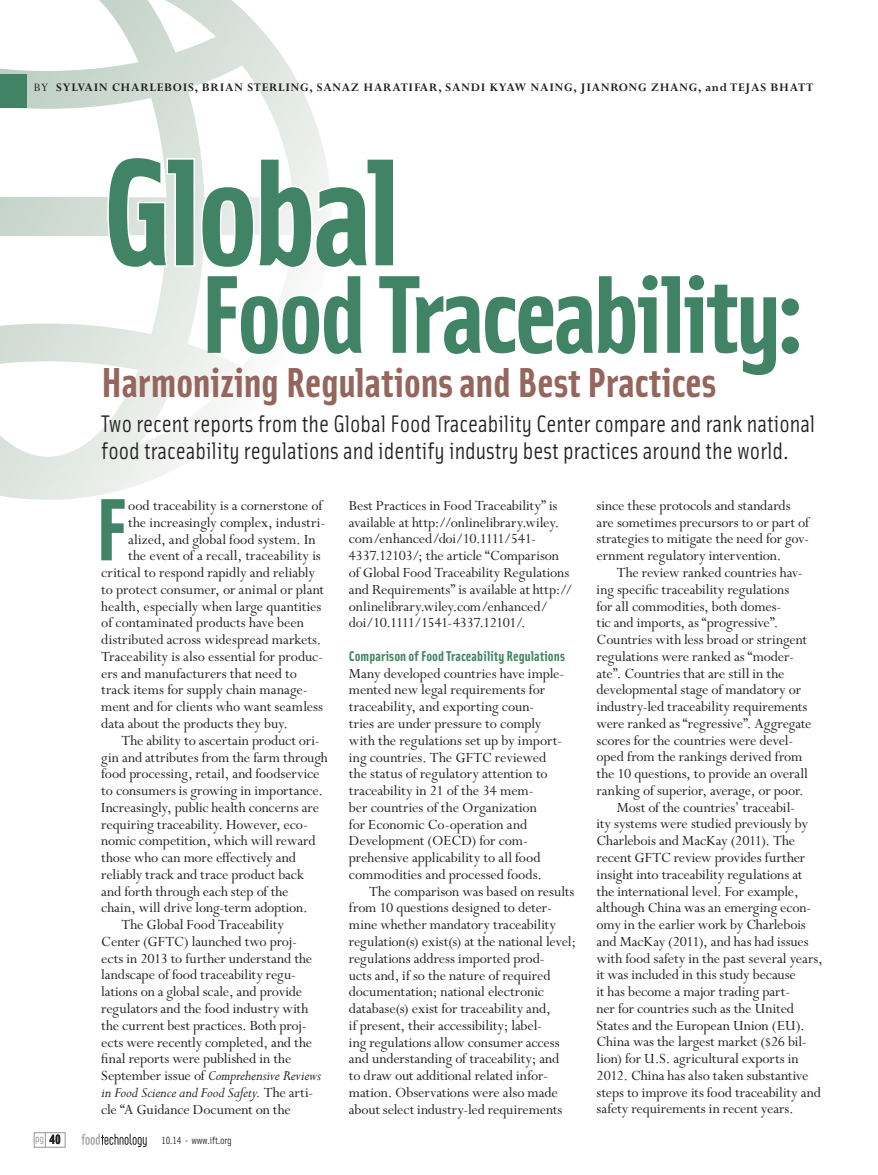
<style>
.page{position:relative;width:878px;height:1175px;background:#fff}
.page>*{position:absolute;margin:0;border:0;box-sizing:border-box;transform-origin:0 0}
.t1{font:700 153px "Solex";letter-spacing:-.04em;color:#418465}
.t2{font:700 111px "Solex";letter-spacing:-.035em;color:#418465}
.t3{font:88.65px "Solex Bold Lining";color:#418465}
.t4{font:700 42px "Solex";letter-spacing:-.01em;color:#95665d}
.t5{font:24px/26.4px "Solex Regular Lining";color:#231f20}
.t6{font:15.75px/16.8px "Perpetua Std";letter-spacing:-.005em;color:#231f20}
.t7{font:italic 15.75px "Perpetua Std";letter-spacing:-.01em;color:#231f20}
.t8{font:14.25px "Solex Bold Lining";color:#418465}
.t9{font:700 12.75px "Perpetua Std";letter-spacing:.06em;color:#231f20}
.t10{font:10.5px "Solex Regular Lining";letter-spacing:-.02em;color:#231f20}
.t11{font:10.5px "Solex Regular Lining";color:#939598}
.s1{font-weight:400}
.s2{font-style:normal}
.s3{font-family:"Solex Bold Lining";font-size:13.5px;color:#231f20}
.s4{color:#939598}
</style>
<div class="page">
<div style="left:34px;top:1132px;width:31px;height:15px;border:1px solid #939598"></div>
<svg style="left:81px;top:1133px;width:66px;height:14px"></svg>
<img style="left:0;top:435px;width:89px;height:65px">
<img style="left:251px;top:18px;width:39px;height:272px">
<img style="left:129px;top:0;width:80px;height:298px">
<img style="left:0;top:64px;width:130px;height:45px">
<img style="left:209px;top:0;width:42px;height:81px">
<img style="left:99px;top:0;width:31px;height:44px">
<div style="left:0;top:74px;width:26px;height:34px;background:#418465"></div>
<svg style="left:106px;top:155px;width:225px;height:115px"></svg>
<p class="t9" style="left:34px;top:80px;width:781px"><span class="s1">BY</span> SYLVAIN CHARLEBOIS, BRIAN STERLING, SANAZ HARATIFAR, SANDI KYAW NAING, JIANRONG ZHANG, and TEJAS BHATT</p>
<h1 class="t1" style="left:101px;top:112px;width:303px">Global</h1>
<h2 class="t2" style="left:199px;top:242px;width:605px">Food Traceability:</h2>
<h3 class="t4" style="left:101px;top:355px;width:616px">Harmonizing Regulations and Best Practices</h3>
<h3 class="t5" style="left:101px;top:410px;width:715px">Two recent reports from the Global Food Traceability Center compare and rank national food traceability regulations and identify industry best practices around the world.</h3>
<h3 class="t3" style="left:95px;top:471px;width:34px">F</h3>
<p class="t6" style="left:128px;top:497px;width:196px">ood traceability is a cornerstone of</p>
<p class="t6" style="left:128px;top:514px;width:198px">the increasingly complex, industri-</p>
<p class="t6" style="left:128px;top:531px;width:189px">alized, and global food system. In</p>
<p class="t6" style="left:128px;top:548px;width:194px">the event of a recall, traceability is</p>
<p class="t6" style="left:101px;top:564px;width:215px">critical to respond rapidly and reliably</p>
<p class="t6" style="left:101px;top:581px;width:224px">to protect consumer, or animal or plant</p>
<p class="t6" style="left:101px;top:598px;width:222px">health, especially when large quantities</p>
<p class="t6" style="left:101px;top:615px;width:204px">of contaminated products have been</p>
<p class="t6" style="left:101px;top:632px;width:222px">distributed across widespread markets.</p>
<p class="t6" style="left:101px;top:648px;width:223px">Traceability is also essential for produc-</p>
<p class="t6" style="left:101px;top:665px;width:197px">ers and manufacturers that need to</p>
<p class="t6" style="left:101px;top:682px;width:208px">track items for supply chain manage-</p>
<p class="t6" style="left:101px;top:699px;width:223px">ment and for clients who want seamless</p>
<p class="t6" style="left:101px;top:715px;width:188px">data about the products they buy.</p>
<p class="t6" style="left:121px;top:732px;width:200px">The ability to ascertain product ori-</p>
<p class="t6" style="left:101px;top:749px;width:228px">gin and attributes from the farm through</p>
<p class="t6" style="left:101px;top:766px;width:220px">food processing, retail, and foodservice</p>
<p class="t6" style="left:101px;top:782px;width:223px">to consumers is growing in importance.</p>
<p class="t6" style="left:101px;top:799px;width:219px">Increasingly, public health concerns are</p>
<p class="t6" style="left:101px;top:816px;width:208px">requiring traceability. However, eco-</p>
<p class="t6" style="left:101px;top:833px;width:216px">nomic competition, which will reward</p>
<p class="t6" style="left:101px;top:849px;width:196px">those who can more effectively and</p>
<p class="t6" style="left:101px;top:866px;width:204px">reliably track and trace product back</p>
<p class="t6" style="left:101px;top:883px;width:189px">and forth through each step of the</p>
<p class="t6" style="left:101px;top:900px;width:208px">chain, will drive long-term adoption.</p>
<p class="t6" style="left:121px;top:916px;width:164px">The Global Food Traceability</p>
<p class="t6" style="left:101px;top:933px;width:197px">Center (GFTC) launched two proj-</p>
<p class="t6" style="left:101px;top:950px;width:212px">ects in 2013 to further understand the</p>
<p class="t6" style="left:101px;top:967px;width:196px">landscape of food traceability regu-</p>
<p class="t6" style="left:101px;top:983px;width:202px">lations on a global scale, and provide</p>
<p class="t6" style="left:101px;top:1000px;width:209px">regulators and the food industry with</p>
<p class="t6" style="left:101px;top:1017px;width:207px">the current best practices. Both proj-</p>
<p class="t6" style="left:101px;top:1034px;width:212px">ects were recently completed, and the</p>
<p class="t6" style="left:101px;top:1050px;width:192px">final reports were published in the</p>
<p class="t7" style="left:101px;top:1067px;width:221px"><span class="s2">September issue of</span> Comprehensive Reviews</p>
<p class="t7" style="left:101px;top:1084px;width:213px">in Food Science and Food Safety. <span class="s2">The arti-</span></p>
<p class="t6" style="left:101px;top:1101px;width:191px">cle “A Guidance Document on the</p>
<p class="t11" style="left:35px;top:1131px;width:27px">pg <span class="s3">40</span></p>
<p class="t10" style="left:161px;top:1133px;width:72px">10.14 <span class="s4">•</span> www.ift.org</p>
<p class="t6" style="left:349px;top:497px;width:226px">Best Practices in Food Traceability” is available at http://onlinelibrary.wiley. com/enhanced/doi/10.1111/541- 4337.12103/; the article “Comparison of Global Food Traceability Regulations and Requirements” is available at http:// onlinelibrary.wiley.com/enhanced/ doi/10.1111/1541-4337.12101/.</p>
<p class="t8" style="left:349px;top:646px;width:217px">Comparison of Food Traceability Regulations</p>
<p class="t6" style="left:349px;top:665px;width:217px">Many developed countries have imple&shy;mented new legal requirements for traceability, and exporting coun-<br>tries are under pressure to comply with the regulations set up by import&shy;ing countries. The GFTC reviewed the status of regulatory attention to traceability in 21 of the 34 mem-<br>ber countries of the Organization<br>for Economic Co-operation and Development (OECD) for com&shy;prehensive applicability to all food commodities and processed foods.</p>
<p class="t6" style="left:349px;top:883px;width:228px;text-indent:20px">The comparison was based on results from 10 questions designed to deter&shy;mine whether mandatory traceability regulation(s) exist(s) at the national level; regulations address imported prod-<br>ucts and, if so the nature of required documentation; national electronic database(s) exist for traceability and,<br>if present, their accessibility; label-<br>ing regulations allow consumer access and understanding of traceability; and<br>to draw out additional related infor&shy;mation. Observations were also made about select industry-led requirements</p>
<p class="t6" style="left:596px;top:497px;width:214px">since these protocols and standards are sometimes precursors to or part of strategies to mitigate the need for gov&shy;ernment regulatory intervention.</p>
<p class="t6" style="left:616px;top:564px;width:187px">The review ranked countries hav-</p>
<p class="t6" style="left:596px;top:581px;width:194px">ing specific traceability regulations</p>
<p class="t6" style="left:596px;top:598px;width:186px">for all commodities, both domes-</p>
<p class="t6" style="left:596px;top:615px;width:183px">tic and imports, as “progressive”.</p>
<p class="t6" style="left:596px;top:631px;width:212px">Countries with less broad or stringent</p>
<p class="t6" style="left:596px;top:648px;width:199px">regulations were ranked as “moder-</p>
<p class="t6" style="left:596px;top:665px;width:189px">ate”. Countries that are still in the</p>
<p class="t6" style="left:596px;top:682px;width:206px">developmental stage of mandatory or</p>
<p class="t6" style="left:596px;top:698px;width:212px">industry-led traceability requirements</p>
<p class="t6" style="left:596px;top:715px;width:217px">were ranked as “regressive”. Aggregate</p>
<p class="t6" style="left:596px;top:732px;width:198px">scores for the countries were devel-</p>
<p class="t6" style="left:596px;top:749px;width:207px">oped from the rankings derived from</p>
<p class="t6" style="left:596px;top:766px;width:213px">the 10 questions, to provide an overall</p>
<p class="t6" style="left:596px;top:782px;width:209px">ranking of superior, average, or poor.</p>
<p class="t6" style="left:616px;top:799px;width:180px">Most of the countries’ traceabil-</p>
<p class="t6" style="left:596px;top:816px;width:213px">ity systems were studied previously by</p>
<p class="t6" style="left:596px;top:833px;width:200px">Charlebois and MacKay (2011). The</p>
<p class="t6" style="left:596px;top:849px;width:210px">recent GFTC review provides further</p>
<p class="t6" style="left:596px;top:866px;width:207px">insight into traceability regulations at</p>
<p class="t6" style="left:596px;top:883px;width:203px">the international level. For example,</p>
<p class="t6" style="left:596px;top:900px;width:216px">although China was an emerging econ-</p>
<p class="t6" style="left:596px;top:916px;width:211px">omy in the earlier work by Charlebois</p>
<p class="t6" style="left:596px;top:933px;width:214px">and MacKay (2011), and has had issues</p>
<p class="t6" style="left:596px;top:950px;width:227px">with food safety in the past several years,</p>
<p class="t6" style="left:596px;top:967px;width:201px">it was included in this study because</p>
<p class="t6" style="left:596px;top:983px;width:195px">it has become a major trading part-</p>
<p class="t6" style="left:596px;top:1000px;width:199px">ner for countries such as the United</p>
<p class="t6" style="left:596px;top:1017px;width:210px">States and the European Union (EU).</p>
<p class="t6" style="left:596px;top:1034px;width:212px">China was the largest market ($26 bil-</p>
<p class="t6" style="left:596px;top:1050px;width:204px">lion) for U.S. agricultural exports in</p>
<p class="t6" style="left:596px;top:1067px;width:213px">2012. China has also taken substantive</p>
<p class="t6" style="left:596px;top:1084px;width:226px">steps to improve its food traceability and</p>
<p class="t6" style="left:596px;top:1101px;width:199px">safety requirements in recent years.</p>
</div>
